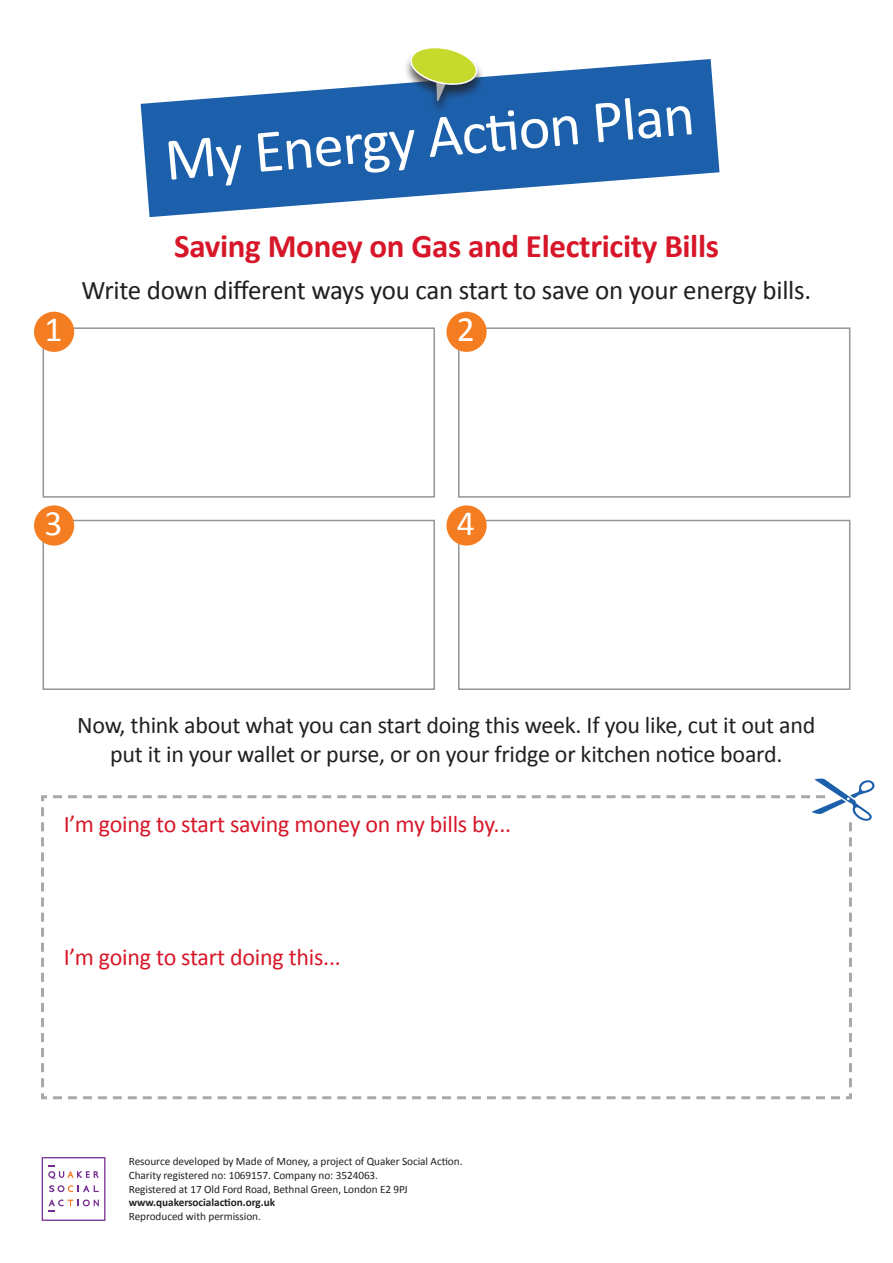
<style>
.page{position:relative;width:893px;height:1263px;background:#fff}
.page>*{position:absolute;margin:0;border:0;box-sizing:border-box;transform-origin:0 0}
.t1{font:60.9px "Calibri";color:#fff}
.t2{font:35.7px "Calibri";color:#fff}
.t3{font:700 33px "Calibri";letter-spacing:-.01em;color:#d71729}
.t4{font:27px "Calibri";letter-spacing:-.01em;color:#231f20}
.t5{font:24px/28.8px "Calibri";letter-spacing:-.01em;color:#231f20;text-align:center}
.t6{font:24px "Calibri";letter-spacing:-.01em;color:#d71729}
.t7{font:11.25px/13.6px "Calibri";letter-spacing:-.005em;color:#231f20}
.t8{font:700 11.25px "Calibri";letter-spacing:-.005em;color:#231f20}
</style>
<div class="page">
<svg style="left:141px;top:59px;width:578px;height:158px;fill:#1c60ac"></svg>
<div style="left:402px;top:47px;width:83px;height:70px;background:#231f20;opacity:.75"></div>
<svg style="left:407px;top:47px;width:73px;height:54px;background:#97af78"></svg>
<div style="left:43px;top:327px;width:392px;height:171px;border:2px solid #939598"></div>
<div style="left:43px;top:520px;width:392px;height:170px;border:2px solid #939598"></div>
<div style="left:458px;top:327px;width:392px;height:171px;border:2px solid #939598"></div>
<div style="left:458px;top:520px;width:392px;height:170px;border:2px solid #939598"></div>
<svg style="left:41px;top:795px;width:811px;height:305px"></svg>
<div style="left:34px;top:312px;width:40px;height:40px;background:#f47d21;border-radius:50%"></div>
<div style="left:34px;top:505px;width:40px;height:41px;background:#f47d21;border-radius:50%"></div>
<div style="left:446px;top:312px;width:41px;height:40px;background:#f47d21;border-radius:50%"></div>
<div style="left:446px;top:505px;width:41px;height:41px;background:#f47d21;border-radius:50%"></div>
<svg style="left:50px;top:778px;width:825px;height:309px"></svg>
<svg style="left:42px;top:1157px;width:63px;height:64px"></svg>
<h1 class="t1" style="left:161px;top:122px;width:533px;rotate:-5deg">My Energy Acti on Plan</h1>
<h3 class="t3" style="left:174px;top:224px;width:546px">Saving Money on Gas and Electricity Bills</h3>
<h2 class="t2" style="left:44px;top:307px;width:20px">1</h2>
<h3 class="t4" style="left:81px;top:273px;width:731px">Write down different ways you can start to save on your energy bills.</h3>
<h2 class="t2" style="left:457px;top:307px;width:20px">2</h2>
<h2 class="t2" style="left:44px;top:501px;width:20px">3</h2>
<h2 class="t2" style="left:457px;top:501px;width:20px">4</h2>
<h3 class="t5" style="left:77px;top:711px;width:740px">Now, think about what you can start doing this week. If you like, cut it out and put it in your wallet or purse, or on your fridge or kitchen notice board.</h3>
<h3 class="t6" style="left:64px;top:809px;width:449px">I’m going to start saving money on my bills by...</h3>
<h3 class="t6" style="left:64px;top:941px;width:279px">I’m going to start doing this...</h3>
<p class="t7" style="left:129px;top:1155px;width:335px">Resource developed by Made of Money, a project of Quaker Social Action.<br>Charity registered no: 1069157. Company no: 3524063.<br>Registered at 17 Old Ford Road, Bethnal Green, London E2 9PJ</p>
<p class="t8" style="left:129px;top:1195px;width:148px">www.quakersocialaction.org.uk</p>
<p class="t7" style="left:129px;top:1209px;width:134px">Reproduced with permission.</p>
</div>
